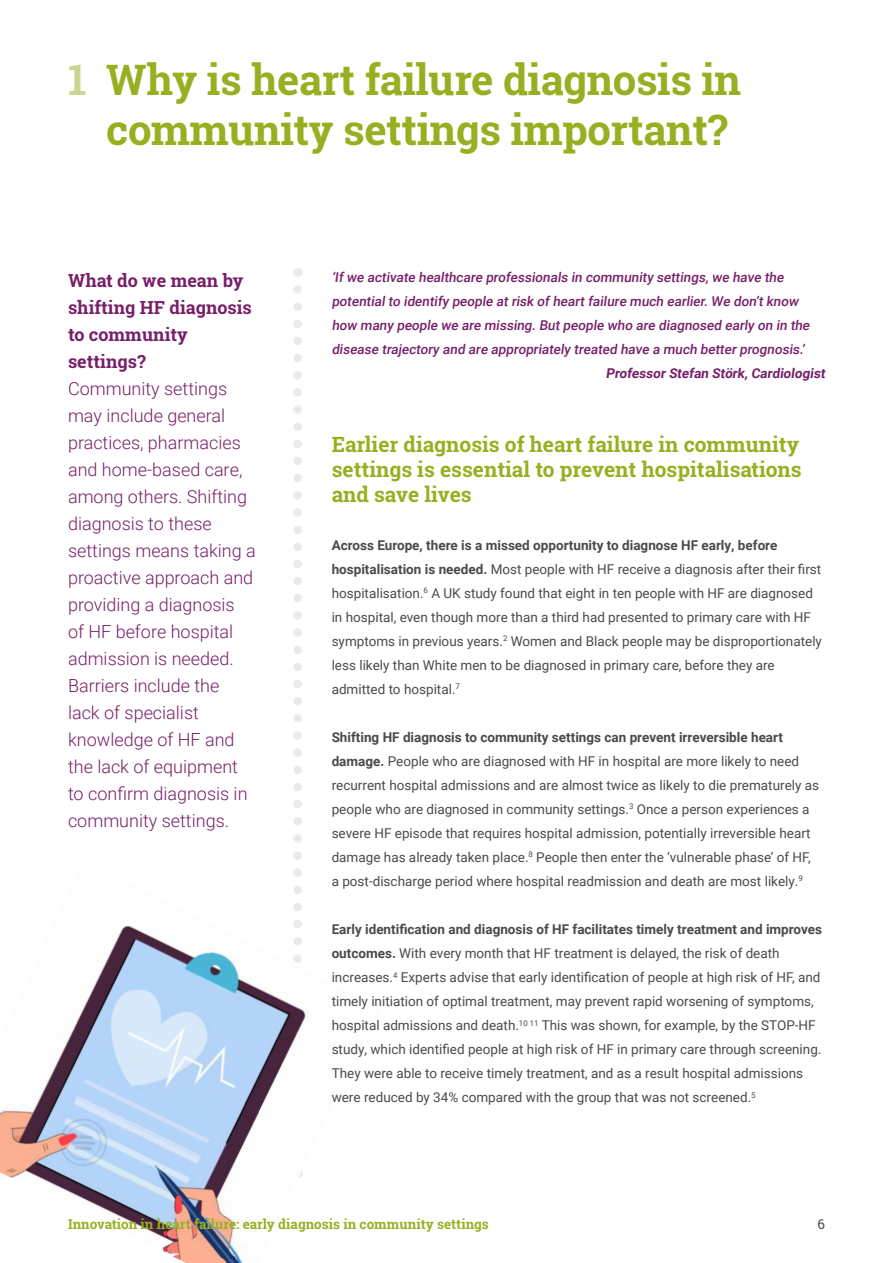
<style>
.page{position:relative;width:893px;height:1263px;background:#fff}
.page>*{position:absolute;margin:0;border:0;box-sizing:border-box;transform-origin:0 0}
.Heading_L1_Numbered{font:700 42px/50.4px "Roboto Slab";letter-spacing:-.01em;color:#97b021;text-align:center}
.Heading_L2_Un-number{font:700 21px/25.2px "Roboto Slab";color:#97b021}
.Sidebar_Body_Text{font:300 18px/27px "Roboto";color:#771f68}
.Sidebar_Heading{font:700 18px/27px "Roboto Slab";color:#771f68}
.Body_Text{font:13.5px/24px "Roboto";color:#4a4a49}
.Inline_Quote{font:500 13.5px/24px "Roboto";color:#771f68}
.t1{font:700 13.5px "Roboto Slab";color:#97b021}
.Inline_Quote_Attribu{font:700 13.5px "Roboto";color:#771f68}
.t2{font:13.5px "Roboto Slab";color:#4a4a49}
.s1{color:#cbd790}
.s2{font-weight:700}
</style>
<div class="page">
<svg style="left:293px;top:289px;width:9px;height:639px"></svg>
<img style="left:90px;top:925px;width:67px;height:70px">
<img style="left:157px;top:937px;width:145px;height:125px">
<img style="left:230px;top:997px;width:76px;height:181px">
<img style="left:0;top:995px;width:158px;height:155px">
<img style="left:92px;top:1062px;width:204px;height:201px">
<img style="left:0;top:1150px;width:231px;height:113px">
<p class="Heading_L1_Numbered" style="left:68px;top:54px;width:675px"><span class="s1">1</span> Why is heart failure diagnosis in community settings important?</p>
<p class="Sidebar_Heading" style="left:68px;top:267px;width:185px">What do we mean by shifting HF diagnosis to community settings?</p>
<p class="Sidebar_Body_Text" style="left:68px;top:374px;width:189px">Community settings may include general practices, pharmacies and home-based care, among others. Shifting diagnosis to these settings means taking a proactive approach and providing a diagnosis<br>of HF before hospital admission is needed.<br>Barriers include the<br>lack of specialist knowledge of HF and the lack of equipment to confirm diagnosis in community settings.</p>
<p class="Inline_Quote" style="left:332px;top:265px;width:482px">‘If we activate healthcare professionals in community settings, we have the potential to identify people at risk of heart failure much earlier. We don’t know how many people we are missing. But people who are diagnosed early on in the disease trajectory and are appropriately treated have a much better prognosis.’</p>
<p class="Inline_Quote_Attribu" style="left:606px;top:364px;width:223px">Professor Stefan Störk, Cardiologist</p>
<p class="Heading_L2_Un-number" style="left:332px;top:431px;width:472px">Earlier diagnosis of heart failure in community settings is essential to prevent hospitalisations and save lives</p>
<p class="Body_Text" style="left:332px;top:533px;width:492px"><span class="s2">Across Europe, there is a missed opportunity to diagnose HF early, before hospitalisation is needed.</span> Most people with HF receive a diagnosis after their first hospitalisation.<sup>6</sup> A UK study found that eight in ten people with HF are diagnosed in hospital, even though more than a third had presented to primary care with HF symptoms in previous years.<sup>2</sup> Women and Black people may be disproportionately less likely than White men to be diagnosed in primary care, before they are admitted to hospital.<sup>7</sup></p>
<p class="Body_Text" style="left:332px;top:725px;width:489px"><span class="s2">Shifting HF diagnosis to community settings can prevent irreversible heart damage.</span> People who are diagnosed with HF in hospital are more likely to need recurrent hospital admissions and are almost twice as likely to die prematurely as people who are diagnosed in community settings.<sup>3</sup> Once a person experiences a severe HF episode that requires hospital admission, potentially irreversible heart damage has already taken place.<sup>8</sup> People then enter the ‘vulnerable phase’ of HF, a post-discharge period where hospital readmission and death are most likely.<sup>9</sup></p>
<p class="Body_Text" style="left:332px;top:917px;width:492px"><span class="s2">Early identification and diagnosis of HF facilitates timely treatment and improves outcomes.</span> With every month that HF treatment is delayed, the risk of death increases.<sup>4</sup> Experts advise that early identification of people at high risk of HF, and timely initiation of optimal treatment, may prevent rapid worsening of symptoms, hospital admissions and death.<sup>10</sup> <sup>11</sup> This was shown, for example, by the STOP-HF study, which identified people at high risk of HF in primary care through screening.<br>They were able to receive timely treatment, and as a result hospital admissions were reduced by 34% compared with the group that was not screened.<sup>5</sup></p>
<p class="t1" style="left:68px;top:1215px;width:422px">Innovation in heart failure: early diagnosis in community settings</p>
<p class="t2" style="left:817px;top:1215px;width:9px">6</p>
</div>
